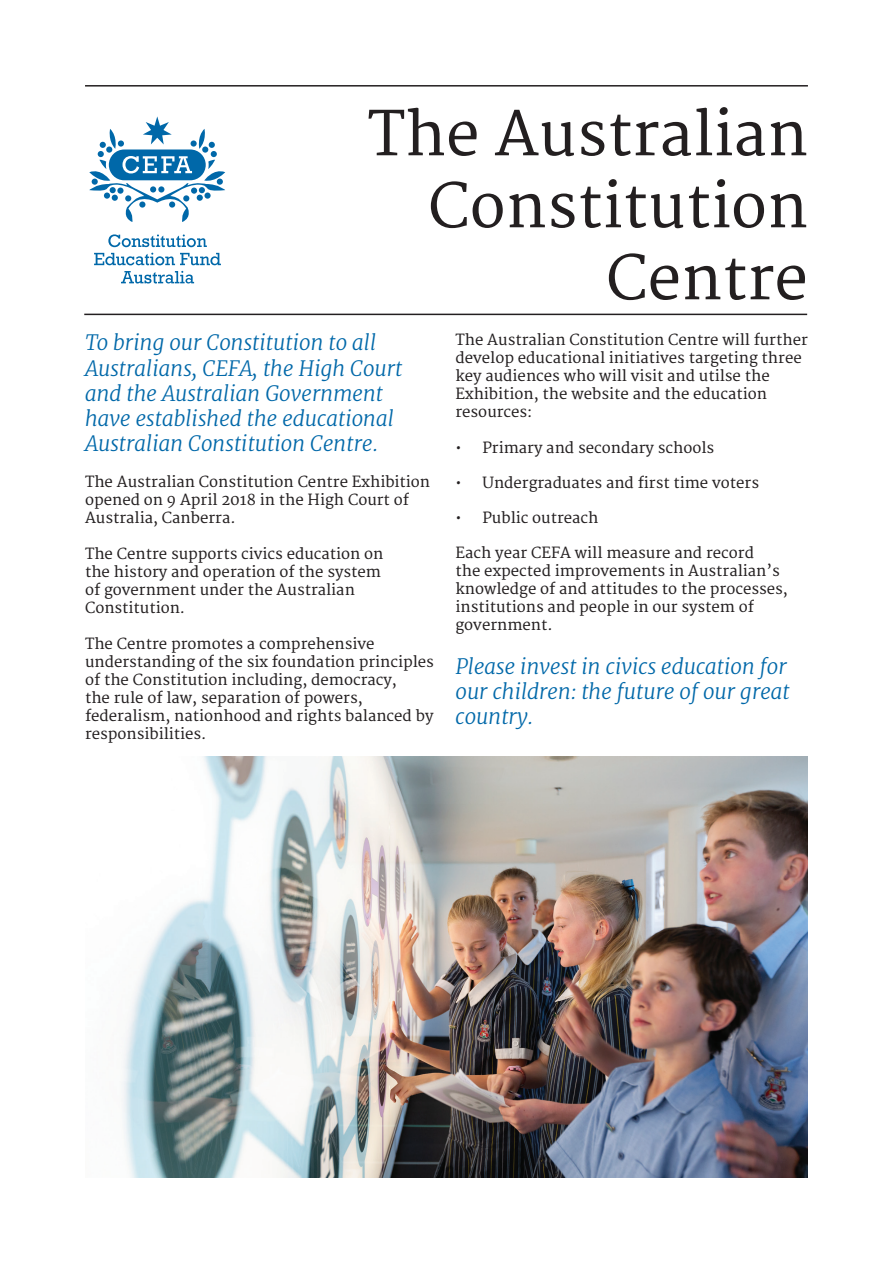
<style>
.page{position:relative;width:893px;height:1263px;background:#fff}
.page>*{position:absolute;margin:0;border:0;box-sizing:border-box;transform-origin:0 0}
.t1{font:60px/72px "Merriweather";color:#231f20;text-align:right}
.t2{font:italic 300 21px/25.2px "Merriweather";color:#0068a9}
.t3{font:15px/18px "Merriweather";color:#231f20}
</style>
<div class="page">
<hr style="left:85px;top:85px;width:723px;height:2px;background:#231f20">
<hr style="left:84px;top:314px;width:723px;height:1px;background:#231f20">
<img style="left:122px;top:757px;width:686px;height:421px">
<svg style="left:108px;top:234px;width:99px;height:13px"></svg>
<svg style="left:94px;top:253px;width:127px;height:12px"></svg>
<svg style="left:121px;top:271px;width:73px;height:12px"></svg>
<svg style="left:89px;top:116px;width:136px;height:106px"></svg>
<h1 class="t1" style="left:368px;top:100px;width:442px">The Australian<br>Constitution<br>Centre</h1>
<h2 class="t2" style="left:85px;top:330px;width:319px">To bring our Constitution to all Australians, CEFA, the High Court and the Australian Government have established the educational Australian Constitution Centre.</h2>
<p class="t3" style="left:85px;top:474px;width:347px">The Australian Constitution Centre Exhibition opened on 9 April 2018 in the High Court of<br>Australia, Canberra.</p>
<p class="t3" style="left:85px;top:546px;width:300px">The Centre supports civics education on the history and operation of the system of government under the Australian<br>Constitution.</p>
<p class="t3" style="left:85px;top:636px;width:350px">The Centre promotes a comprehensive understanding of the six foundation principles of the Constitution including, democracy,<br>the rule of law, separation of powers, federalism, nationhood and rights balanced by responsibilities.</p>
<p class="t3" style="left:455px;top:332px;width:354px">The Australian Constitution Centre will further develop educational initiatives targeting three key audiences who will visit and utilse the Exhibition, the website and the education resources:</p>
<p class="t3" style="left:455px;top:440px;width:260px">• Primary and secondary schools</p>
<p class="t3" style="left:455px;top:475px;width:305px">• Undergraduates and first time voters</p>
<p class="t3" style="left:455px;top:510px;width:145px">• Public outreach</p>
<p class="t3" style="left:455px;top:545px;width:334px">Each year CEFA will measure and record<br>the expected improvements in Australian’s knowledge of and attitudes to the processes, institutions and people in our system of government.</p>
<h2 class="t2" style="left:455px;top:654px;width:336px">Please invest in civics education for our children: the future of our great country.</h2>
</div>
